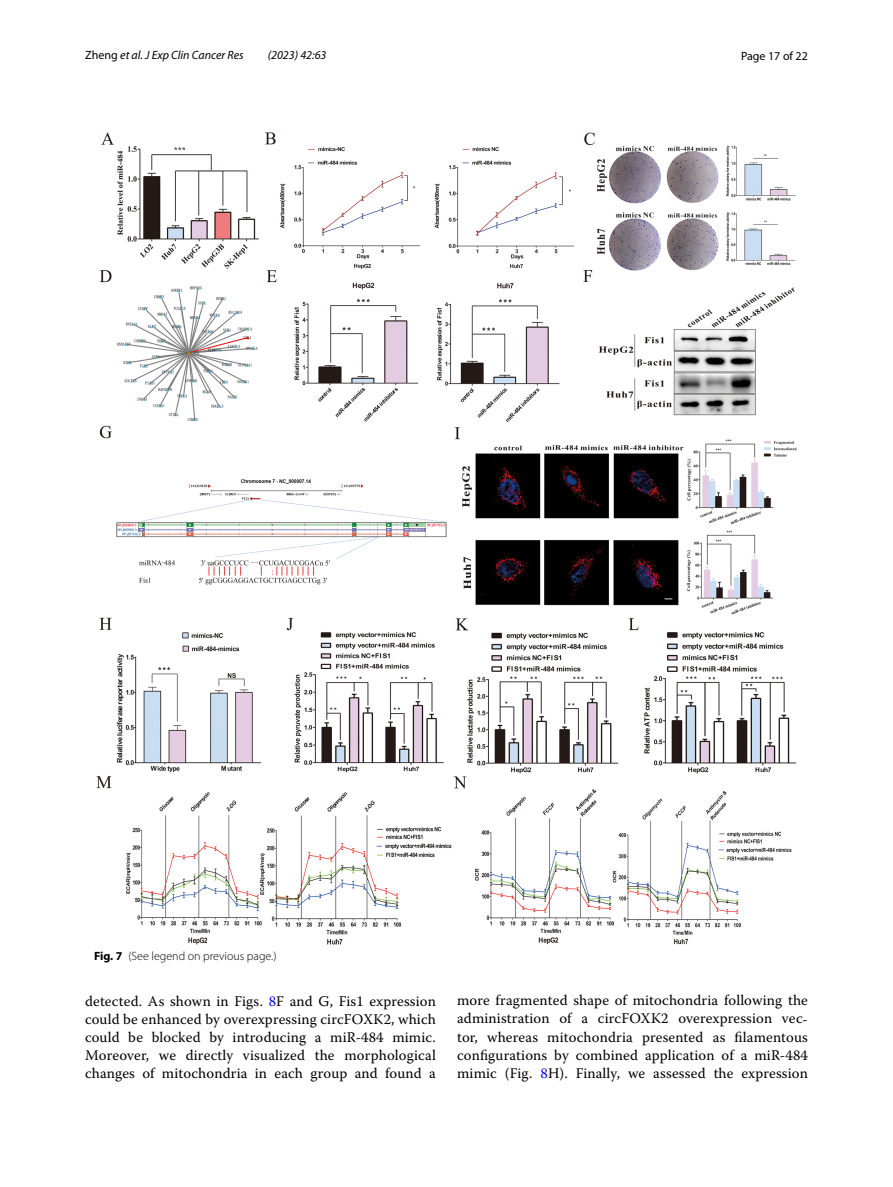
<style>
.page{position:relative;width:893px;height:1187px;background:#fff}
.page>*{position:absolute;margin:0;border:0;box-sizing:border-box;transform-origin:0 0}
.t1{font:14.7px/18px "Warnock Pro";letter-spacing:.01em;color:#000;text-align:justify}
.t2{font:italic 12px "Myriad Pro";color:#000}
.t3{font:300 12px "Myriad Pro";color:#000}
.t4{font:12px "Myriad Pro";color:#000}
.s1{font-style:normal}
.s2{font-weight:700}
.s3{color:#00f}
</style>
<div class="page">
<img style="left:96px;top:133px;width:701px;height:811px">
<p class="t2" style="left:85px;top:48px;width:160px"><span class="s1">Zheng</span> et al. J Exp Clin Cancer Res</p>
<p class="t2" style="left:268px;top:48px;width:60px">(2023) 42:63</p>
<p class="t4" style="left:741px;top:48px;width:68px">Page 17 of 22</p>
<p class="t3" style="left:94px;top:949px;width:184px"><span class="s2">Fig. 7</span> (See legend on previous page.)</p>
<p class="t1" style="left:85px;top:991px;width:352px">detected. As shown in Figs. <span class="s3">8</span>F and G, Fis1 expression could be enhanced by overexpressing circFOXK2, which could be blocked by introducing a miR-484 mimic.<br>Moreover, we directly visualized the morphological changes of mitochondria in each group and found a</p>
<p class="t1" style="left:457px;top:991px;width:352px">more fragmented shape of mitochondria following the administration of a circFOXK2 overexpression vec&shy;tor, whereas mitochondria presented as filamentous configurations by combined application of a miR-484 mimic (Fig. <span class="s3">8</span>H). Finally, we assessed the expression</p>
</div>
